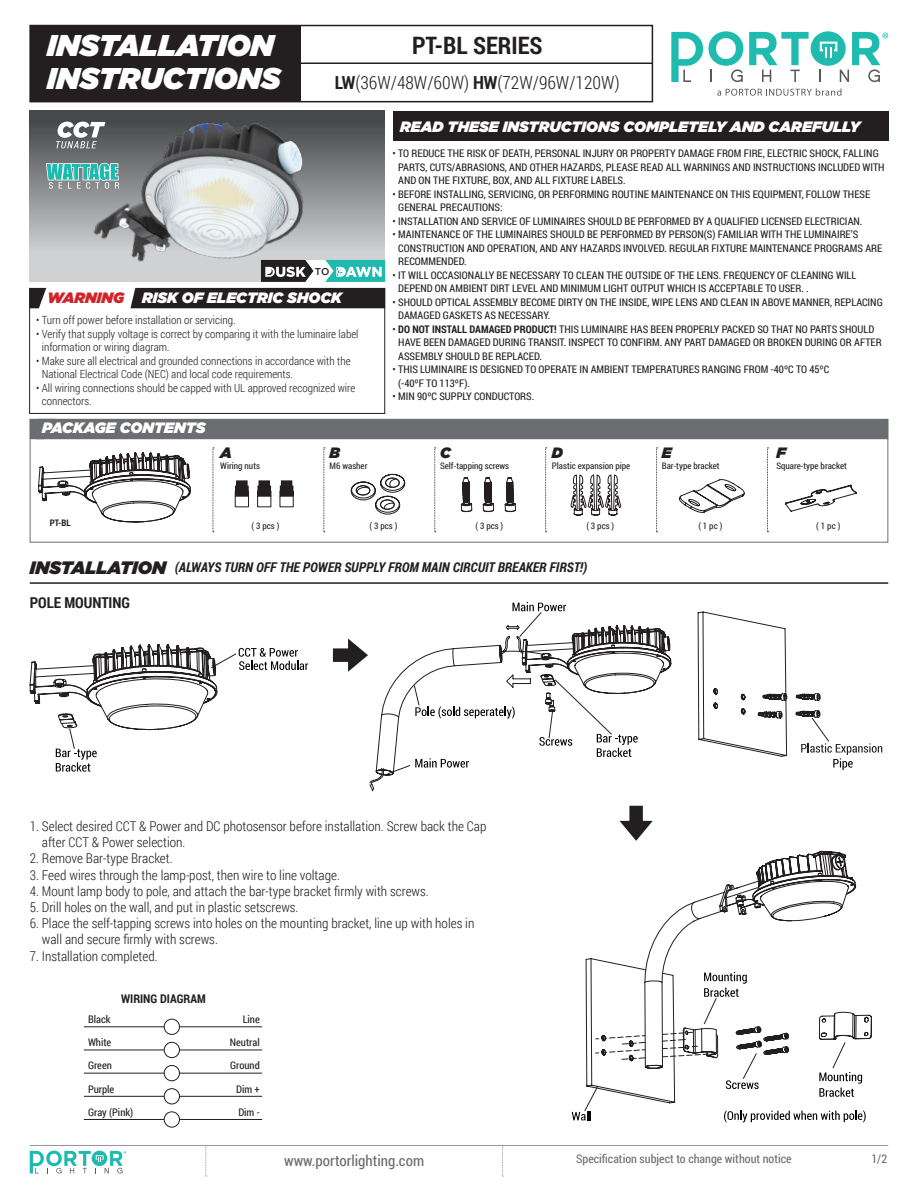
<style>
.page{position:relative;width:918px;height:1188px;background:#fff}
.page>*{position:absolute;margin:0;border:0;box-sizing:border-box;transform-origin:0 0}
.t1{font:italic 900 30px "Gotham";color:#fff}
.t2{font:700 24px "Roboto Condensed";color:#231f20}
.t3{font:300 18px "Roboto Condensed";color:#231f20}
.t4{font:italic 900 18px "Gotham";color:#231f20}
.t5{font:italic 900 15px "Gotham";color:#fff}
.t6{font:15px "Roboto Condensed";color:#6c6d70}
.t7{font:700 15px "Roboto Condensed";color:#231f20}
.t8{font:italic 900 15px "Gotham";color:#d1232a}
.t9{font:italic 900 15px "Gotham";color:#231f20}
.t10{font:300 13.5px/16.2px "Roboto Condensed";color:#231f20}
.t11{font:italic 700 13.5px "Roboto Condensed";color:#231f20}
.t12{font:12px "Roboto Condensed";color:#6c6d70}
.t13{font:700 12px "Roboto Condensed";color:#231f20}
.t14{font:300 11.25px/13.5px "Roboto Condensed";color:#231f20}
.t15{font:10.5px/13.5px "Roboto Condensed";color:#231f20}
.t16{font:500 9.9px "Gotham";color:#231f20}
.t17{font:9px "Roboto Condensed";color:#231f20}
.t18{font:700 9px "Roboto Condensed";color:#231f20}
.s1{font-weight:700}
</style>
<div class="page">
<div style="left:811px;top:31px;width:35px;height:35px;background:#20bbaf;border-radius:50%"></div>
<svg style="left:749px;top:32px;width:60px;height:50px"></svg>
<svg style="left:819px;top:32px;width:69px;height:50px"></svg>
<svg style="left:671px;top:31px;width:72px;height:51px"></svg>
<svg style="left:717px;top:88px;width:124px;height:8px"></svg>
<svg style="left:205px;top:1146px;width:2px;height:31px"></svg>
<svg style="left:502px;top:1146px;width:1px;height:31px"></svg>
<svg style="left:30px;top:1151px;width:96px;height:23px"></svg>
<hr style="left:30px;top:1145px;width:858px;height:1px;background:#939598">
<svg style="left:572px;top:850px;width:294px;height:273px"></svg>
<div style="left:393px;top:111px;width:495px;height:30px;background:#231f20"></div>
<div style="left:29px;top:25px;width:624px;height:77px;border:2px solid #231f20"></div>
<svg style="left:30px;top:111px;width:355px;height:171px;background:#929395"></svg>
<svg style="left:31px;top:290px;width:15px;height:18px"></svg>
<div style="left:130px;top:290px;width:253px;height:18px;background:#231f20"></div>
<div style="left:29px;top:288px;width:356px;height:126px;border:1px solid #231f20"></div>
<div style="left:30px;top:26px;width:271px;height:76px;background:#231f20"></div>
<hr style="left:299px;top:63px;width:353px;height:1px;background:#231f20">
<svg style="left:46px;top:163px;width:39px;height:26px"></svg>
<svg style="left:56px;top:122px;width:29px;height:26px"></svg>
<img style="left:85px;top:117px;width:228px;height:153px">
<svg style="left:261px;top:260px;width:124px;height:22px"></svg>
<svg style="left:29px;top:419px;width:859px;height:422px"></svg>
<hr style="left:84px;top:1026px;width:82px;height:1px;background:#231f20">
<hr style="left:178px;top:1026px;width:84px;height:1px;background:#231f20">
<div style="left:164px;top:1019px;width:16px;height:16px;border:1px solid #231f20;border-radius:50%"></div>
<hr style="left:84px;top:1050px;width:82px;height:1px;background:#231f20">
<hr style="left:178px;top:1050px;width:84px;height:1px;background:#231f20">
<div style="left:164px;top:1042px;width:16px;height:16px;border:1px solid #231f20;border-radius:50%"></div>
<hr style="left:84px;top:1073px;width:82px;height:1px;background:#231f20">
<hr style="left:178px;top:1073px;width:84px;height:1px;background:#231f20">
<div style="left:164px;top:1065px;width:16px;height:16px;border:1px solid #231f20;border-radius:50%"></div>
<hr style="left:84px;top:1096px;width:82px;height:1px;background:#231f20">
<hr style="left:178px;top:1096px;width:84px;height:1px;background:#231f20">
<div style="left:164px;top:1088px;width:16px;height:16px;border:1px solid #231f20;border-radius:50%"></div>
<hr style="left:84px;top:1119px;width:82px;height:1px;background:#231f20">
<hr style="left:178px;top:1119px;width:84px;height:1px;background:#231f20">
<div style="left:164px;top:1111px;width:16px;height:17px;border:1px solid #231f20;border-radius:50%"></div>
<p class="t1" style="left:47px;top:28px;width:228px">INSTALLATION</p>
<p class="t1" style="left:47px;top:61px;width:235px">INSTRUCTIONS</p>
<p class="t2" style="left:412px;top:28px;width:132px">PT-BL SERIES</p>
<p class="t3" style="left:335px;top:70px;width:286px"><span class="s1">LW</span>(36W/48W/60W) <span class="s1">HW</span>(72W/96W/120W)</p>
<p class="t5" style="left:400px;top:118px;width:462px">READ THESE INSTRUCTIONS COMPLETELY AND CAREFULLY</p>
<p class="t8" style="left:47px;top:288px;width:78px">WARNING</p>
<p class="t16" style="left:315px;top:266px;width:16px">TO</p>
<p class="t5" style="left:142px;top:288px;width:201px">RISK OF ELECTRIC SHOCK</p>
<p class="t14" style="left:36px;top:313px;width:201px">• Turn off power before installation or servicing.</p>
<p class="t14" style="left:42px;top:327px;width:318px;text-indent:-6px">• Verify that supply voltage is correct by comparing it with the luminaire label information or wiring diagram.</p>
<p class="t14" style="left:42px;top:354px;width:310px;text-indent:-6px">• Make sure all electrical and grounded connections in accordance with the<br>National Electrical Code (NEC) and local code requirements.</p>
<p class="t14" style="left:42px;top:381px;width:315px;text-indent:-6px">• All wiring connections should be capped with UL approved recognized wire connectors.</p>
<p class="t5" style="left:42px;top:419px;width:165px">PACKAGE CONTENTS</p>
<p class="t9" style="left:220px;top:444px;width:13px">A</p>
<p class="t17" style="left:220px;top:460px;width:41px">Wiring nuts</p>
<p class="t9" style="left:330px;top:444px;width:12px">B</p>
<p class="t17" style="left:330px;top:460px;width:39px">M6 washer</p>
<p class="t15" style="left:398px;top:146px;width:488px;text-indent:-6px">• TO REDUCE THE RISK OF DEATH, PERSONAL INJURY OR PROPERTY DAMAGE FROM FIRE, ELECTRIC SHOCK, FALLING<br>PARTS, CUTS/ABRASIONS, AND OTHER HAZARDS, PLEASE READ ALL WARNINGS AND INSTRUCTIONS INCLUDED WITH<br>AND ON THE FIXTURE, BOX, AND ALL FIXTURE LABELS.</p>
<p class="t15" style="left:398px;top:187px;width:474px;text-indent:-6px">• BEFORE INSTALLING, SERVICING, OR PERFORMING ROUTINE MAINTENANCE ON THIS EQUIPMENT, FOLLOW THESE<br>GENERAL PRECAUTIONS:</p>
<p class="t15" style="left:393px;top:214px;width:471px">• INSTALLATION AND SERVICE OF LUMINAIRES SHOULD BE PERFORMED BY A QUALIFIED LICENSED ELECTRICIAN.</p>
<p class="t15" style="left:398px;top:227px;width:486px;text-indent:-6px">• MAINTENANCE OF THE LUMINAIRES SHOULD BE PERFORMED BY PERSON(S) FAMILIAR WITH THE LUMINAIRE’S<br>CONSTRUCTION AND OPERATION, AND ANY HAZARDS INVOLVED. REGULAR FIXTURE MAINTENANCE PROGRAMS ARE<br>RECOMMENDED.</p>
<p class="t15" style="left:398px;top:268px;width:460px;text-indent:-6px">• IT WILL OCCASIONALLY BE NECESSARY TO CLEAN THE OUTSIDE OF THE LENS. FREQUENCY OF CLEANING WILL<br>DEPEND ON AMBIENT DIRT LEVEL AND MINIMUM LIGHT OUTPUT WHICH IS ACCEPTABLE TO USER. .</p>
<p class="t15" style="left:398px;top:295px;width:486px;text-indent:-6px">• SHOULD OPTICAL ASSEMBLY BECOME DIRTY ON THE INSIDE, WIPE LENS AND CLEAN IN ABOVE MANNER, REPLACING<br>DAMAGED GASKETS AS NECESSARY.</p>
<p class="t15" style="left:398px;top:322px;width:485px;text-indent:-6px">• <span class="s1">DO NOT INSTALL DAMAGED PRODUCT!</span> THIS LUMINAIRE HAS BEEN PROPERLY PACKED SO THAT NO PARTS SHOULD<br>HAVE BEEN DAMAGED DURING TRANSIT. INSPECT TO CONFIRM. ANY PART DAMAGED OR BROKEN DURING OR AFTER<br>ASSEMBLY SHOULD BE REPLACED.</p>
<p class="t15" style="left:398px;top:362px;width:433px;text-indent:-6px">• THIS LUMINAIRE IS DESIGNED TO OPERATE IN AMBIENT TEMPERATURES RANGING FROM -40ºC TO 45ºC (-40ºF TO 113ºF).</p>
<p class="t15" style="left:393px;top:389px;width:143px">• MIN 90ºC SUPPLY CONDUCTORS.</p>
<p class="t9" style="left:440px;top:444px;width:12px">C</p>
<p class="t17" style="left:440px;top:460px;width:71px">Self-tapping screws</p>
<p class="t9" style="left:552px;top:444px;width:13px">D</p>
<p class="t17" style="left:552px;top:460px;width:80px">Plastic expansion pipe</p>
<p class="t9" style="left:662px;top:444px;width:12px">E</p>
<p class="t17" style="left:662px;top:460px;width:59px">Bar-type bracket</p>
<p class="t9" style="left:776px;top:444px;width:11px">F</p>
<p class="t17" style="left:776px;top:460px;width:72px">Square-type bracket</p>
<p class="t18" style="left:50px;top:517px;width:22px">PT-BL</p>
<p class="t17" style="left:370px;top:520px;width:29px">( 3 pcs )</p>
<p class="t17" style="left:475px;top:520px;width:29px">( 3 pcs )</p>
<p class="t17" style="left:586px;top:520px;width:29px">( 3 pcs )</p>
<p class="t17" style="left:698px;top:520px;width:26px">( 1 pc )</p>
<p class="t17" style="left:816px;top:520px;width:26px">( 1 pc )</p>
<p class="t17" style="left:251px;top:520px;width:29px">( 3 pcs )</p>
<p class="t4" style="left:30px;top:557px;width:138px">INSTALLATION</p>
<p class="t11" style="left:175px;top:558px;width:414px">(ALWAYS TURN OFF THE POWER SUPPLY FROM MAIN CIRCUIT BREAKER FIRST!)</p>
<p class="t7" style="left:30px;top:592px;width:102px">POLE MOUNTING</p>
<p class="t10" style="left:42px;top:818px;width:446px;text-indent:-12px">1. Select desired CCT &amp; Power and DC photosensor before installation. Screw back the Cap after CCT &amp; Power selection.</p>
<p class="t10" style="left:30px;top:850px;width:144px">2. Remove Bar-type Bracket.</p>
<p class="t10" style="left:30px;top:866px;width:312px">3. Feed wires through the lamp-post, then wire to line voltage.</p>
<p class="t10" style="left:30px;top:882px;width:401px">4. Mount lamp body to pole, and attach the bar-type bracket firmly with screws.</p>
<p class="t10" style="left:30px;top:899px;width:270px">5. Drill holes on the wall, and put in plastic setscrews.</p>
<p class="t10" style="left:42px;top:915px;width:434px;text-indent:-12px">6. Place the self-tapping screws into holes on the mounting bracket, line up with holes in wall and secure firmly with screws.</p>
<p class="t10" style="left:30px;top:947px;width:129px">7. Installation completed.</p>
<p class="t13" style="left:121px;top:991px;width:86px">WIRING DIAGRAM</p>
<p class="t15" style="left:88px;top:1013px;width:24px">Black</p>
<p class="t15" style="left:243px;top:1013px;width:19px">Line</p>
<p class="t15" style="left:88px;top:1036px;width:25px">White</p>
<p class="t15" style="left:230px;top:1036px;width:31px">Neutral</p>
<p class="t15" style="left:88px;top:1058px;width:25px">Green</p>
<p class="t15" style="left:230px;top:1058px;width:31px">Ground</p>
<p class="t15" style="left:88px;top:1082px;width:28px">Purple</p>
<p class="t15" style="left:236px;top:1082px;width:25px">Dim +</p>
<p class="t15" style="left:88px;top:1105px;width:47px">Gray (Pink)</p>
<p class="t15" style="left:238px;top:1105px;width:23px">Dim -</p>
<h3 class="t6" style="left:284px;top:1151px;width:142px">www.portorlighting.com</h3>
<p class="t12" style="left:576px;top:1151px;width:217px">Specification subject to change without notice</p>
<p class="t12" style="left:871px;top:1151px;width:17px">1/2</p>
</div>
